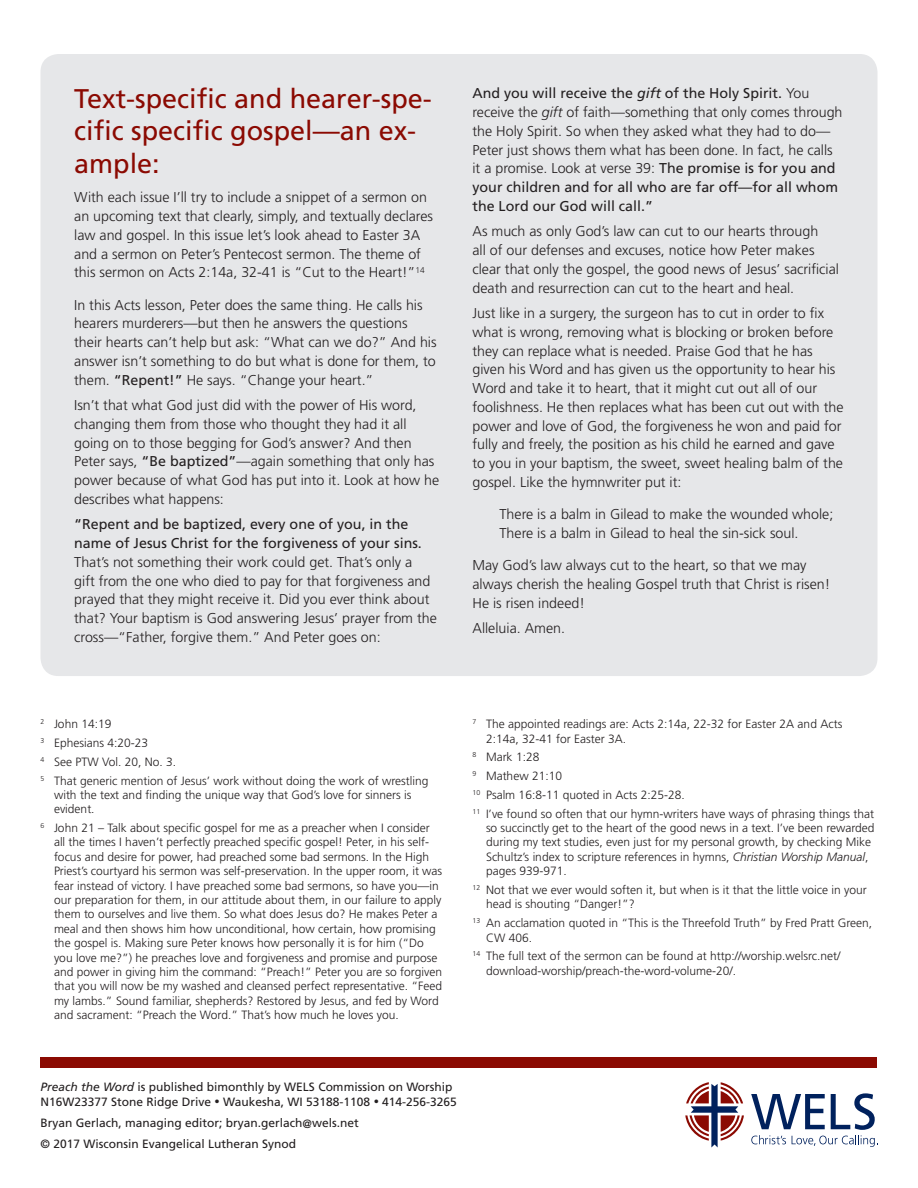
<style>
.page{position:relative;width:918px;height:1188px;background:#fff}
.page>*{position:absolute;margin:0;border:0;box-sizing:border-box;transform-origin:0 0}
.Newsletter_Title{font:27px/32.4px "Frutiger LT Std";color:#8b0a02}
.t1{font:300 14.25px/18.8px "Frutiger LT Std";color:#231f20}
.t2{font:300 12px/14.4px "Frutiger LT Std";color:#231f20}
._9_5_Body_Text{font:12px/15px "Frutiger LT Std";color:#231f20}
.s1{font-weight:400}
.s2{font-weight:400;font-style:italic}
.s3{font-style:italic}
.s4{font-size:10.5px}
</style>
<div class="page">
<div style="left:40px;top:1058px;width:838px;height:10px;background:#8b0a02"></div>
<svg style="left:685px;top:1082px;width:59px;height:66px"></svg>
<svg style="left:751px;top:1093px;width:127px;height:54px"></svg>
<div style="left:40px;top:54px;width:838px;height:622px;background:#e6e7e9;border-radius:18px"></div>
<p class="Newsletter_Title" style="left:74px;top:83px;width:359px">Text-specific and hearer-spe&shy;cific specific gospel—an ex&shy;ample:</p>
<p class="t1" style="left:74px;top:188px;width:360px">With each issue I’ll try to include a snippet of a sermon on an upcoming text that clearly, simply, and textually declares law and gospel. In this issue let’s look ahead to Easter 3A and a sermon on Peter’s Pentecost sermon. The theme of this sermon on Acts 2:14a, 32-41 is “Cut to the Heart!”<sup>14</sup></p>
<p class="t1" style="left:74px;top:296px;width:364px">In this Acts lesson, Peter does the same thing. He calls his hearers murderers—but then he answers the questions their hearts can’t help but ask: “What can we do?” And his answer isn’t something to do but what is done for them, to them. <span class="s1">“Repent!”</span> He says. “Change your heart.”</p>
<p class="t1" style="left:74px;top:396px;width:367px">Isn’t that what God just did with the power of His word, changing them from those who thought they had it all going on to those begging for God’s answer? And then Peter says, <span class="s1">“Be baptized”</span>—again something that only has power because of what God has put into it. Look at how he describes what happens:</p>
<p class="t1" style="left:74px;top:515px;width:364px"><span class="s1">“Repent and be baptized, every one of you, in the name of Jesus Christ for the forgiveness of your sins.<br></span>That’s not something their work could get. That’s only a<br>gift from the one who died to pay for that forgiveness and prayed that they might receive it. Did you ever think about that? Your baptism is God answering Jesus’ prayer from the cross—“Father, forgive them.” And Peter goes on:</p>
<p class="t1" style="left:472px;top:84px;width:372px"><span class="s1">And you will receive the</span> <span class="s2">gift</span> <span class="s1">of the Holy Spirit.</span> You receive the <span class="s3">gift</span> of faith—something that only comes through the Holy Spirit. So when they asked what they had to do— Peter just shows them what has been done. In fact, he calls it a promise. Look at verse 39: <span class="s1">The promise is for you and your children and for all who are far off—for all whom the Lord our God will call.”</span></p>
<p class="t1" style="left:472px;top:222px;width:368px">As much as only God’s law can cut to our hearts through<br>all of our defenses and excuses, notice how Peter makes clear that only the gospel, the good news of Jesus’ sacrificial death and resurrection can cut to the heart and heal.</p>
<p class="t1" style="left:472px;top:304px;width:373px">Just like in a surgery, the surgeon has to cut in order to fix what is wrong, removing what is blocking or broken before they can replace what is needed. Praise God that he has given his Word and has given us the opportunity to hear his Word and take it to heart, that it might cut out all of our foolishness. He then replaces what has been cut out with the power and love of God, the forgiveness he won and paid for fully and freely, the position as his child he earned and gave to you in your baptism, the sweet, sweet healing balm of the gospel. Like the hymnwriter put it:</p>
<p class="t1" style="left:500px;top:505px;width:335px">There is a balm in Gilead to make the wounded whole;</p>
<p class="t1" style="left:500px;top:524px;width:301px">There is a balm in Gilead to heal the sin-sick soul.</p>
<p class="t1" style="left:472px;top:556px;width:359px">May God’s law always cut to the heart, so that we may always cherish the healing Gospel truth that Christ is risen!<br>He is risen indeed!</p>
<p class="t1" style="left:472px;top:619px;width:94px">Alleluia. Amen.</p>
<p class="t2" style="left:40px;top:717px;width:72px"><sup>2</sup> John 14:19</p>
<p class="t2" style="left:40px;top:736px;width:109px"><sup>3</sup> Ephesians 4:20-23</p>
<p class="t2" style="left:40px;top:755px;width:137px"><sup>4</sup> See PTW Vol. 20, No. 3.</p>
<p class="t2" style="left:54px;top:773px;width:376px;text-indent:-14px"><sup>5</sup> That generic mention of Jesus’ work without doing the work of wrestling with the text and finding the unique way that God’s love for sinners is evident.</p>
<p class="t2" style="left:54px;top:821px;width:390px;text-indent:-14px"><sup>6</sup> John 21 – Talk about specific gospel for me as a preacher when I consider all the times I haven’t perfectly preached specific gospel! Peter, in his self&shy;focus and desire for power, had preached some bad sermons. In the High Priest’s courtyard his sermon was self-preservation. In the upper room, it was fear instead of victory. I have preached some bad sermons, so have you—in our preparation for them, in our attitude about them, in our failure to apply them to ourselves and live them. So what does Jesus do? He makes Peter a meal and then shows him how unconditional, how certain, how promising the gospel is. Making sure Peter knows how personally it is for him (“Do you love me?”) he preaches love and forgiveness and promise and purpose and power in giving him the command: “Preach!” Peter you are so forgiven that you will now be my washed and cleansed perfect representative. “Feed my lambs.” Sound familiar, shepherds? Restored by Jesus, and fed by Word and sacrament: “Preach the Word.” That’s how much he loves you.</p>
<p class="t2" style="left:486px;top:717px;width:358px;text-indent:-14px"><sup>7</sup> The appointed readings are: Acts 2:14a, 22-32 for Easter 2A and Acts<br>2:14a, 32-41 for Easter 3A.</p>
<p class="t2" style="left:472px;top:750px;width:68px"><sup>8</sup> Mark 1:28</p>
<p class="t2" style="left:472px;top:769px;width:91px"><sup>9</sup> Mathew 21:10</p>
<p class="t2" style="left:472px;top:788px;width:214px"><sup>10</sup> Psalm 16:8-11 quoted in Acts 2:25-28.</p>
<p class="t2" style="left:486px;top:807px;width:390px;text-indent:-14px"><sup>11</sup> I’ve found so often that our hymn-writers have ways of phrasing things that so succinctly get to the heart of the good news in a text. I’ve been rewarded during my text studies, even just for my personal growth, by checking Mike Schultz’s index to scripture references in hymns, <span class="s3">Christian Worship Manual</span>, pages 939-971.</p>
<p class="t2" style="left:486px;top:883px;width:382px;text-indent:-14px"><sup>12</sup> Not that we ever would soften it, but when is it that the little voice in your head is shouting “Danger!”?</p>
<p class="t2" style="left:486px;top:916px;width:388px;text-indent:-14px"><sup>13</sup> An acclamation quoted in “This is the Threefold Truth” by Fred Pratt Green,<br>CW 406.</p>
<p class="t2" style="left:486px;top:949px;width:356px;text-indent:-14px"><sup>14</sup> The full text of the sermon can be found at http://worship.welsrc.net/ download-worship/preach-the-word-volume-20/.</p>
<p class="_9_5_Body_Text" style="left:40px;top:1080px;width:418px"><span class="s3">Preach the Word</span> is published bimonthly by WELS Commission on Worship<br>N16W23377 Stone Ridge Drive <span class="s4">•</span> Waukesha, WI 53188-1108 <span class="s4">•</span> 414-256-3265</p>
<p class="_9_5_Body_Text" style="left:40px;top:1113px;width:320px;line-height:21px">Bryan Gerlach, managing editor; bryan.gerlach@wels.net © 2017 Wisconsin Evangelical Lutheran Synod</p>
</div>
